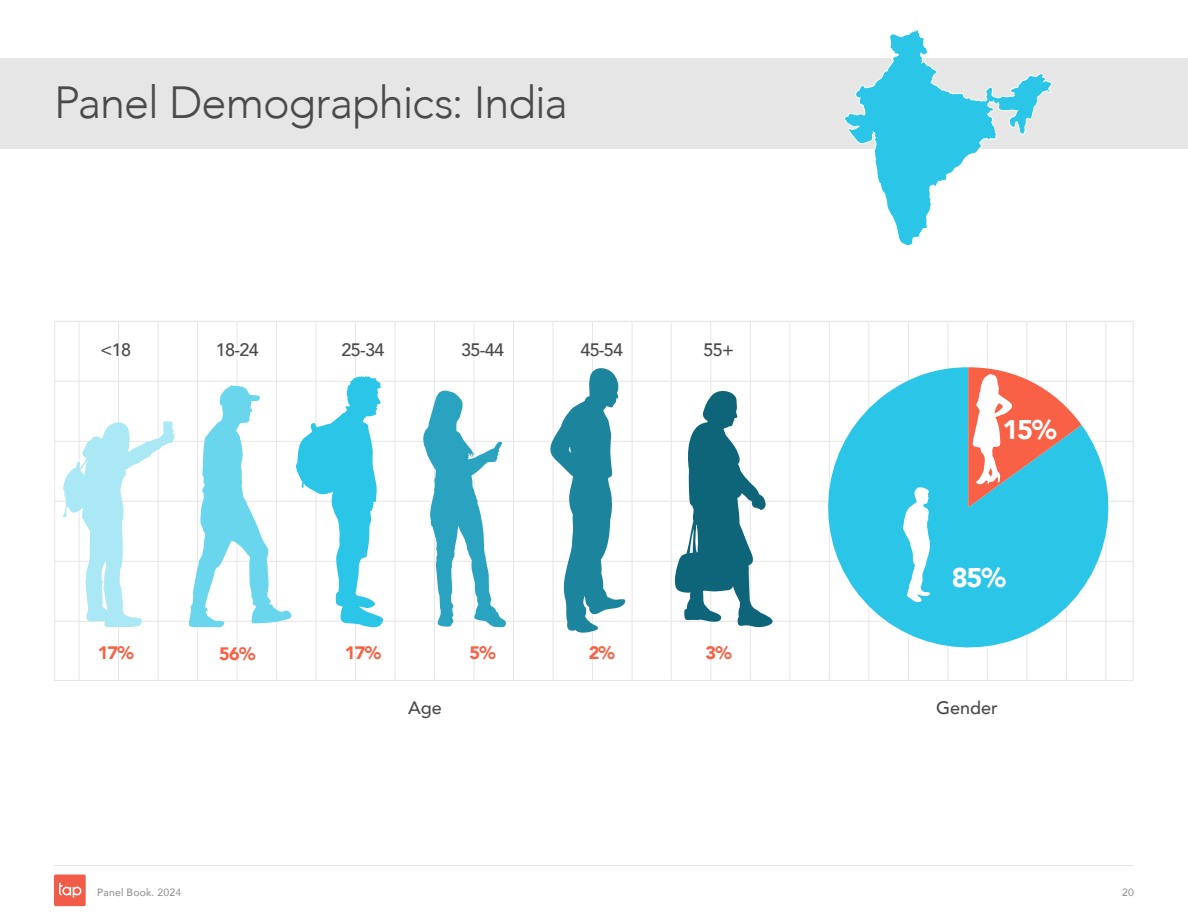
<style>
.page{position:relative;width:1188px;height:918px;background:#fff}
.page>*{position:absolute;margin:0;border:0;box-sizing:border-box;transform-origin:0 0}
.t1{font:300 45px "Avenir";letter-spacing:-.025em;color:#4a4a4a}
.t2{font:900 27px "Avenir";color:#fff}
.t3{font:500 18px "Avenir";letter-spacing:-.04em;color:#4a4a4a}
.t4{font:900 18px "Avenir";color:#f86145}
.t5{font:10.5px "Avenir";letter-spacing:.015em;color:#888}
.s1{font-style:inherit}
</style>
<div class="page">
<div style="left:54px;top:874px;width:32px;height:32px;background:#f15c49;border-radius:2px"></div>
<svg style="left:59px;top:882px;width:23px;height:16px"></svg>
<hr style="left:54px;top:865px;width:1080px;height:1px;background:#e6e6e6">
<hr style="left:55px;top:621px;width:577px;height:1px;background:#e6e6e6">
<hr style="left:55px;top:561px;width:577px;height:1px;background:#e6e6e6">
<hr style="left:55px;top:501px;width:577px;height:1px;background:#e6e6e6">
<hr style="left:55px;top:441px;width:577px;height:1px;background:#e6e6e6">
<hr style="left:55px;top:381px;width:577px;height:1px;background:#e6e6e6">
<hr style="left:79px;top:321px;width:1px;height:359px;background:#e6e6e6">
<hr style="left:118px;top:321px;width:1px;height:359px;background:#e6e6e6">
<hr style="left:158px;top:321px;width:1px;height:359px;background:#e6e6e6">
<hr style="left:197px;top:321px;width:1px;height:359px;background:#e6e6e6">
<hr style="left:237px;top:321px;width:1px;height:359px;background:#e6e6e6">
<hr style="left:276px;top:321px;width:1px;height:359px;background:#e6e6e6">
<hr style="left:316px;top:321px;width:1px;height:359px;background:#e6e6e6">
<hr style="left:355px;top:321px;width:1px;height:359px;background:#e6e6e6">
<hr style="left:395px;top:321px;width:1px;height:359px;background:#e6e6e6">
<hr style="left:434px;top:321px;width:1px;height:359px;background:#e6e6e6">
<hr style="left:474px;top:321px;width:1px;height:359px;background:#e6e6e6">
<hr style="left:513px;top:321px;width:1px;height:359px;background:#e6e6e6">
<hr style="left:553px;top:321px;width:1px;height:359px;background:#e6e6e6">
<hr style="left:592px;top:321px;width:1px;height:359px;background:#e6e6e6">
<hr style="left:632px;top:321px;width:1px;height:359px;background:#e6e6e6">
<hr style="left:632px;top:621px;width:501px;height:1px;background:#e6e6e6">
<hr style="left:632px;top:561px;width:501px;height:1px;background:#e6e6e6">
<hr style="left:632px;top:501px;width:501px;height:1px;background:#e6e6e6">
<hr style="left:632px;top:441px;width:501px;height:1px;background:#e6e6e6">
<hr style="left:632px;top:381px;width:501px;height:1px;background:#e6e6e6">
<hr style="left:710px;top:321px;width:1px;height:359px;background:#e6e6e6">
<hr style="left:750px;top:321px;width:1px;height:359px;background:#e6e6e6">
<hr style="left:789px;top:321px;width:1px;height:359px;background:#e6e6e6">
<hr style="left:829px;top:321px;width:1px;height:359px;background:#e6e6e6">
<hr style="left:868px;top:321px;width:1px;height:359px;background:#e6e6e6">
<hr style="left:908px;top:321px;width:1px;height:359px;background:#e6e6e6">
<hr style="left:947px;top:321px;width:1px;height:359px;background:#e6e6e6">
<hr style="left:987px;top:321px;width:1px;height:359px;background:#e6e6e6">
<hr style="left:1026px;top:321px;width:1px;height:359px;background:#e6e6e6">
<hr style="left:1066px;top:321px;width:1px;height:359px;background:#e6e6e6">
<hr style="left:1105px;top:321px;width:1px;height:359px;background:#e6e6e6">
<hr style="left:671px;top:321px;width:1px;height:359px;background:#e6e6e6">
<hr style="left:55px;top:681px;width:577px;height:1px;background:#e6e6e6">
<hr style="left:632px;top:681px;width:501px;height:1px;background:#e6e6e6">
<div style="left:0;top:59px;width:1188px;height:90px;background:#e6e6e6"></div>
<svg style="left:63px;top:421px;width:112px;height:207px"></svg>
<svg style="left:188px;top:376px;width:196px;height:251px"></svg>
<svg style="left:423px;top:390px;width:83px;height:238px"></svg>
<svg style="left:550px;top:367px;width:76px;height:268px"></svg>
<svg style="left:675px;top:391px;width:98px;height:236px"></svg>
<svg style="left:844px;top:30px;width:208px;height:216px"></svg>
<svg style="left:828px;top:367px;width:281px;height:281px;fill:#2ac5e7"></svg>
<svg style="left:902px;top:487px;width:29px;height:115px"></svg>
<svg style="left:968px;top:367px;width:114px;height:140px"></svg>
<p class="t1" style="left:54px;top:76px;width:515px">Panel Demographics: India</p>
<p class="t3" style="left:101px;top:334px;width:32px">&lt;18</p>
<p class="t3" style="left:216px;top:334px;width:44px">18-24</p>
<p class="t3" style="left:342px;top:334px;width:44px">25-34</p>
<p class="t3" style="left:461px;top:334px;width:44px">35-44</p>
<p class="t3" style="left:580px;top:334px;width:44px">45-54</p>
<p class="t3" style="left:703px;top:334px;width:32px">55+</p>
<p class="t4" style="left:98px;top:638px;width:38px">17%</p>
<p class="t4" style="left:219px;top:638px;width:38px">56%</p>
<p class="t4" style="left:345px;top:638px;width:38px">17%</p>
<p class="t4" style="left:470px;top:638px;width:28px">5%</p>
<p class="t4" style="left:589px;top:638px;width:28px">2%</p>
<p class="t4" style="left:706px;top:638px;width:28px">3%</p>
<p class="t2" style="left:1002px;top:406px;width:56px">15%</p>
<p class="t2" style="left:952px;top:554px;width:56px">85%</p>
<p class="t3" style="left:408px;top:692px;width:35px">Age</p>
<p class="t3" style="left:936px;top:692px;width:63px">Gender</p>
<p class="t5" style="left:97px;top:884px;width:86px">Panel Book. 202<span class="s1">4</span></p>
<p class="t5" style="left:1122px;top:884px;width:13px">20</p>
</div>
